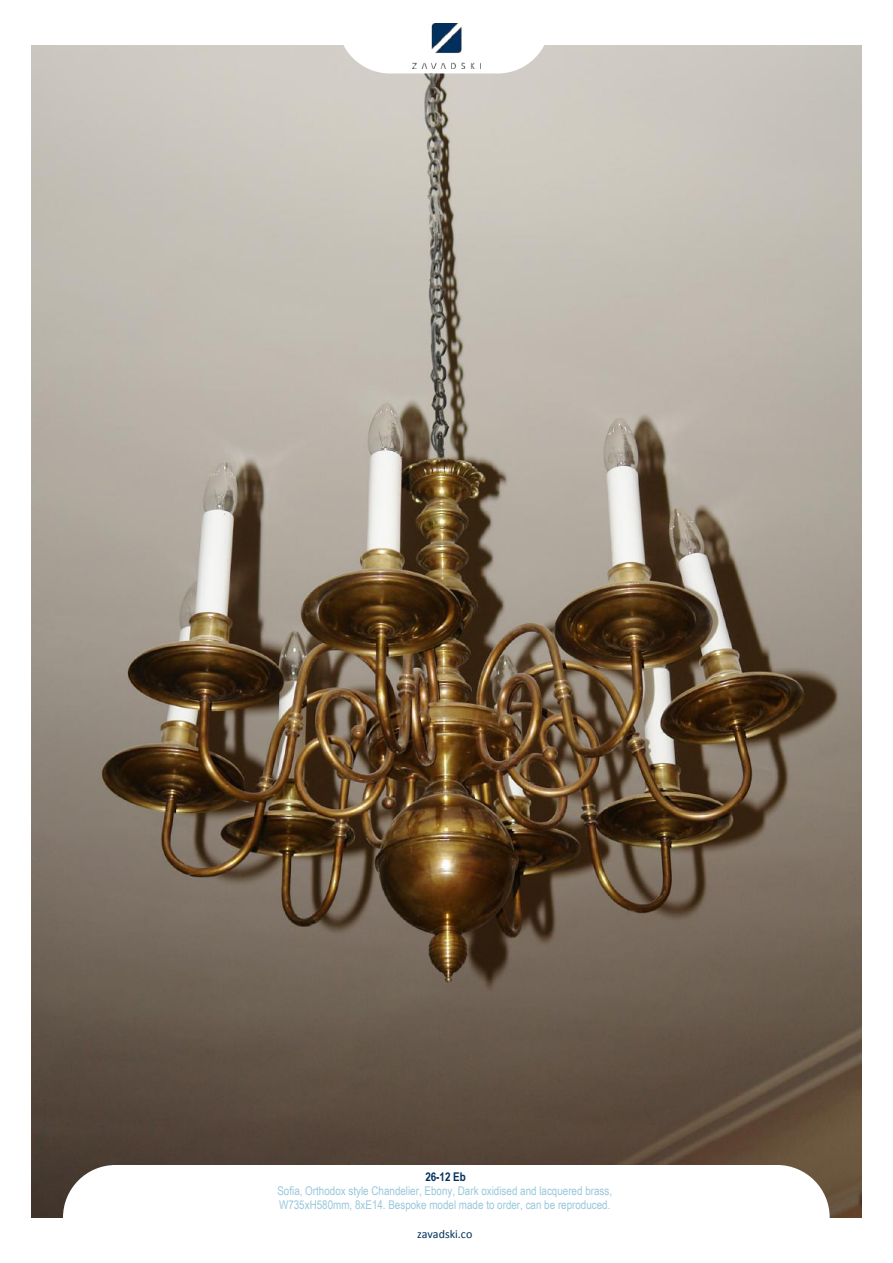
<style>
.page{position:relative;width:893px;height:1263px;background:#fff}
.page>*{position:absolute;margin:0;border:0;box-sizing:border-box;transform-origin:0 0}
.t1{font:12px/13.5px "Arial Narrow";color:#99c7db}
.t2{font:12px "Calibri";color:#00315b}
.t3{font:700 12px "Arial Narrow";color:#00315b}
</style>
<div class="page">
<img style="left:32px;top:45px;width:829px;height:1173px">
<svg style="left:63px;top:1165px;width:767px;height:53px"></svg>
<svg style="left:338px;top:23px;width:212px;height:50px"></svg>
<img style="left:412px;top:24px;width:68px;height:45px">
<p class="t3" style="left:425px;top:1170px;width:42px">26-12 Eb</p>
<p class="t1" style="left:277px;top:1184px;width:336px">Sofia, Orthodox style Chandelier, Ebony, Dark oxidised and lacquered brass,<br>W735xH580mm, 8xE14. Bespoke model made to order, can be reproduced.</p>
<p class="t2" style="left:417px;top:1226px;width:57px">zavadski.co</p>
</div>
